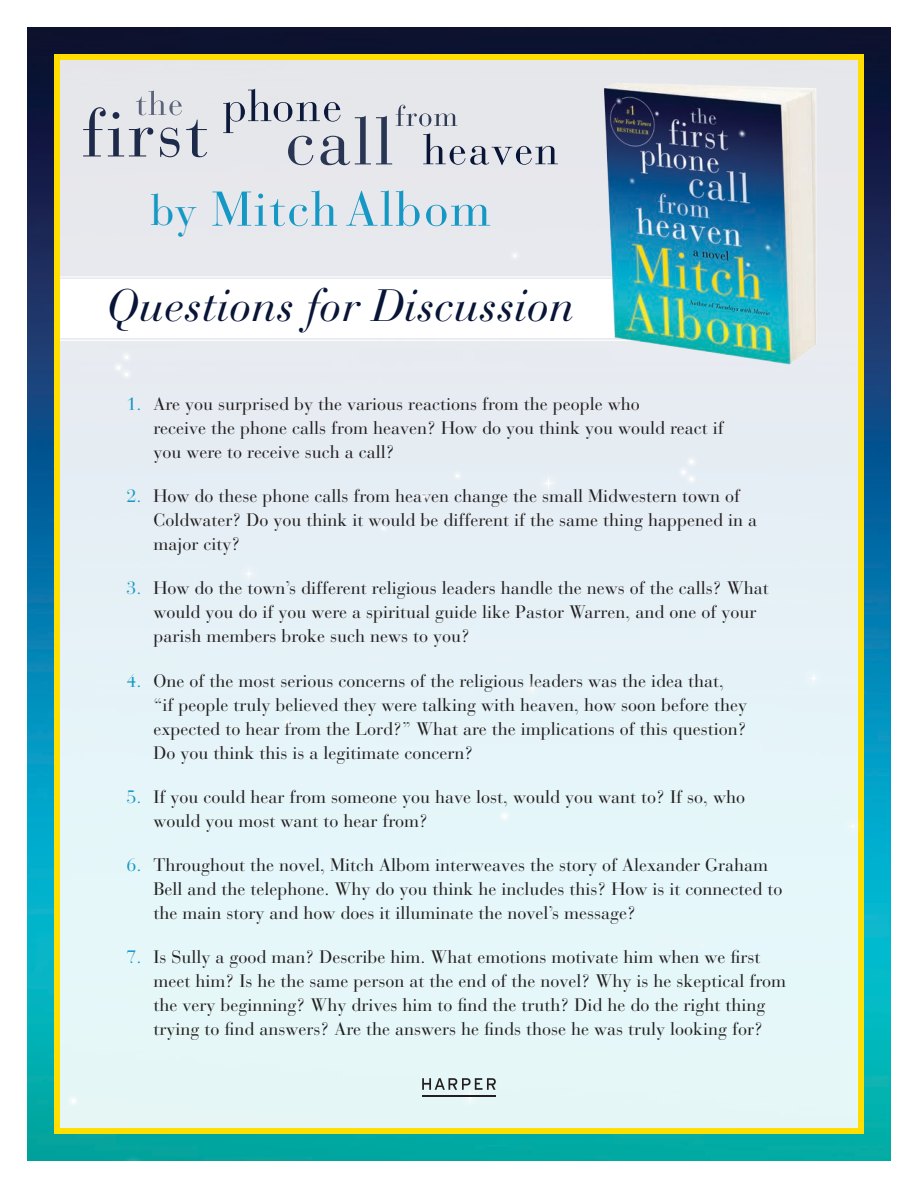
<style>
.page{position:relative;width:918px;height:1188px;background:#fff}
.page>*{position:absolute;margin:0;border:0;box-sizing:border-box;transform-origin:0 0}
.t1{font:italic 45px "Bauer Bodoni";color:#081537}
.t2{font:43.5px "Bauer Bodoni";color:#1598c4}
.t3{font:18px/24px "Bauer Bodoni";color:#231f20}
.s1{color:#1598c4}
</style>
<div class="page">
<img style="left:27px;top:27px;width:864px;height:1134px">
<div style="left:57px;top:57px;width:804px;height:1074px;background:#e5f3f6"></div>
<svg style="left:522px;top:89px;width:36px;height:76px"></svg>
<svg style="left:61px;top:276px;width:533px;height:65px;background:#fdfdfe"></svg>
<img style="left:594px;top:76px;width:233px;height:265px">
<div style="left:65px;top:9px;width:457px;height:1100px;background:#fff;opacity:.88"></div>
<svg style="left:71px;top:1099px;width:5px;height:4px"></svg>
<svg style="left:117px;top:366px;width:11px;height:10px"></svg>
<svg style="left:503px;top:814px;width:4px;height:4px"></svg>
<div style="left:120px;top:1153px;width:28px;height:29px;background:#fff;opacity:.82"></div>
<svg style="left:128px;top:1161px;width:11px;height:13px"></svg>
<div style="left:518px;top:674px;width:28px;height:28px;background:#e6f3f8"></div>
<svg style="left:528px;top:684px;width:9px;height:9px"></svg>
<div style="left:235px;top:559px;width:28px;height:29px;background:#e5f0f6"></div>
<svg style="left:244px;top:569px;width:9px;height:9px"></svg>
<div style="left:533px;top:468px;width:31px;height:31px;background:#e5eef4"></div>
<svg style="left:543px;top:477px;width:11px;height:12px"></svg>
<div style="left:454px;top:1081px;width:31px;height:32px;background:#e5f6f6"></div>
<div style="left:275px;top:709px;width:26px;height:26px;background:#e5f4f8"></div>
<svg style="left:286px;top:719px;width:5px;height:7px"></svg>
<div style="left:630px;top:113px;width:288px;height:1075px;background:#fff;opacity:.88"></div>
<svg style="left:682px;top:470px;width:11px;height:11px"></svg>
<div style="left:800px;top:664px;width:28px;height:28px;background:#e5f3f8"></div>
<svg style="left:809px;top:673px;width:8px;height:10px"></svg>
<div style="left:840px;top:813px;width:26px;height:27px;background:#fff;opacity:.82"></div>
<svg style="left:848px;top:821px;width:10px;height:10px"></svg>
<svg style="left:422px;top:1078px;width:74px;height:27px"></svg>
<h2 class="t2" style="left:151px;top:184px;width:47px">by</h2>
<h1 class="t1" style="left:107px;top:278px;width:469px">Questions for Discussion</h1>
<p class="t3" style="left:153px;top:392px;width:572px;text-indent:-27px"><span class="s1">1.</span> Are you surprised by the various reactions from the people who<br>receive the phone calls from heaven? How do you think you would react if you were to receive such a call?</p>
<p class="t3" style="left:153px;top:484px;width:605px;text-indent:-27px"><span class="s1">2.</span> How do these phone calls from heaven change the small Midwestern town of<br>Coldwater? Do you think it would be different if the same thing happened in a major city?</p>
<p class="t3" style="left:153px;top:577px;width:617px;text-indent:-27px"><span class="s1">3.</span> How do the town’s different religious leaders handle the news of the calls? What would you do if you were a spiritual guide like Pastor Warren, and one of your parish members broke such news to you?</p>
<p class="t3" style="left:153px;top:669px;width:595px;text-indent:-27px"><span class="s1">4.</span> One of the most serious concerns of the religious leaders was the idea that, “if people truly believed they were talking with heaven, how soon before they expected to hear from the Lord?” What are the implications of this question?<br>Do you think this is a legitimate concern?</p>
<p class="t3" style="left:153px;top:785px;width:593px;text-indent:-27px"><span class="s1">5.</span> If you could hear from someone you have lost, would you want to? If so, who would you most want to hear from?</p>
<p class="t3" style="left:153px;top:853px;width:631px;text-indent:-27px"><span class="s1">6.</span> Throughout the novel, Mitch Albom interweaves the story of Alexander Graham<br>Bell and the telephone. Why do you think he includes this? How is it connected to the main story and how does it illuminate the novel’s message?</p>
<p class="t3" style="left:153px;top:945px;width:634px;text-indent:-27px"><span class="s1">7.</span> Is Sully a good man? Describe him. What emotions motivate him when we first meet him? Is he the same person at the end of the novel? Why is he skeptical from the very beginning? Why drives him to find the truth? Did he do the right thing trying to find answers? Are the answers he finds those he was truly looking for?</p>
</div>
